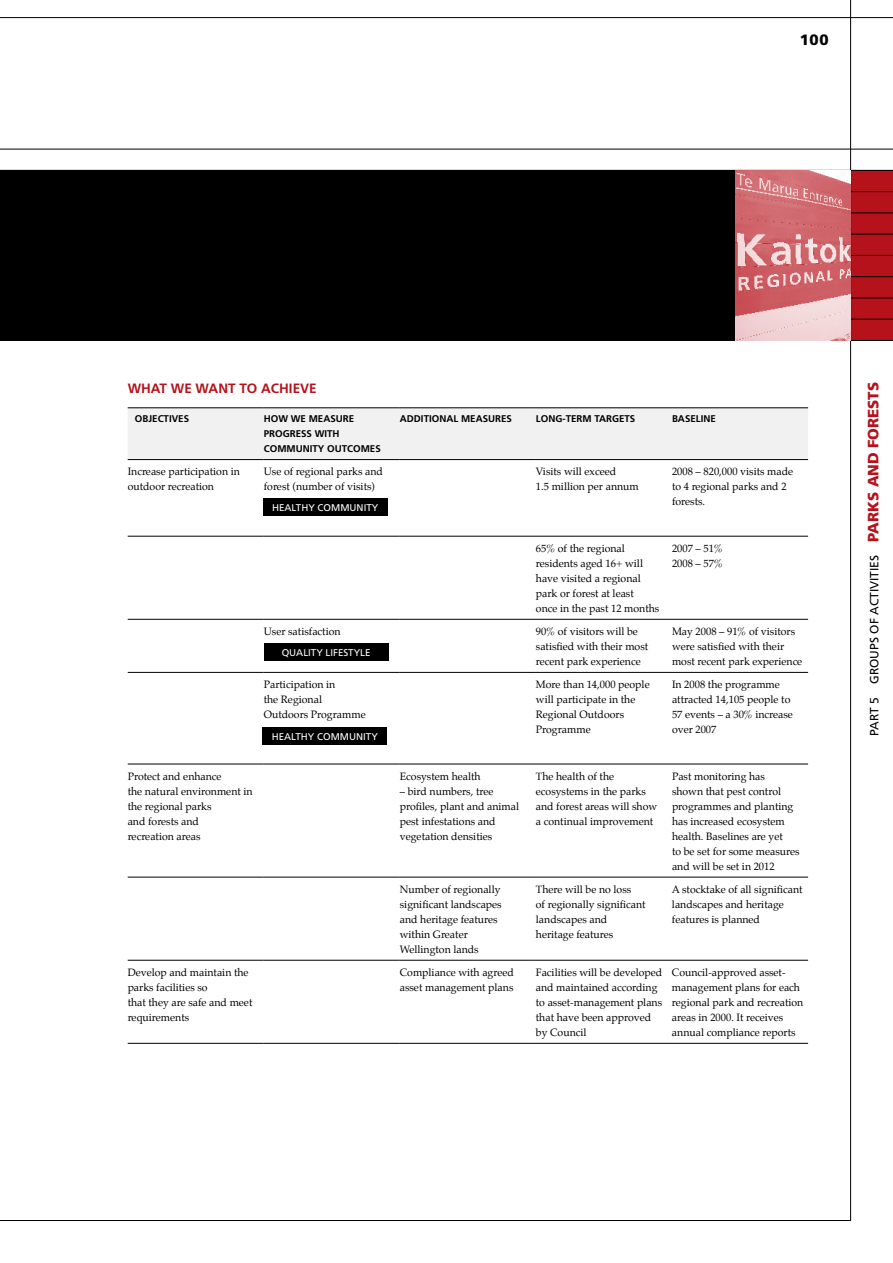
<style>
.page{position:relative;width:893px;height:1263px;background:#fff}
.page>*{position:absolute;margin:0;border:0;box-sizing:border-box;transform-origin:0 0}
.t1{font:900 15px "Frutiger";color:#000}
.t2{font:700 13.5px "Frutiger";color:#b5121b}
.t3{font:12px "Frutiger";color:#000}
.t4{font:10.5px/15px "Palatino";color:#000}
.t5{font:700 9.75px/15px "Frutiger";color:#000}
.t6{font:9.75px "Frutiger";color:#fff}
.s1{font-weight:900;font-size:15px;color:#b5121b}
</style>
<div class="page">
<div style="left:128px;top:408px;width:680px;height:51px;background:#f1f1f2"></div>
<hr style="left:128px;top:459px;width:136px;height:1px;background:#000">
<hr style="left:264px;top:459px;width:136px;height:1px;background:#000">
<hr style="left:400px;top:459px;width:136px;height:1px;background:#000">
<hr style="left:536px;top:459px;width:136px;height:1px;background:#000">
<hr style="left:672px;top:459px;width:136px;height:1px;background:#000">
<hr style="left:128px;top:536px;width:136px;height:1px;background:#000">
<hr style="left:264px;top:536px;width:136px;height:1px;background:#000">
<hr style="left:400px;top:536px;width:136px;height:1px;background:#000">
<hr style="left:536px;top:536px;width:136px;height:1px;background:#000">
<hr style="left:672px;top:536px;width:136px;height:1px;background:#000">
<hr style="left:128px;top:619px;width:136px;height:1px;background:#000">
<hr style="left:264px;top:619px;width:136px;height:1px;background:#000">
<hr style="left:400px;top:619px;width:136px;height:1px;background:#000">
<hr style="left:536px;top:619px;width:136px;height:1px;background:#000">
<hr style="left:672px;top:619px;width:136px;height:1px;background:#000">
<hr style="left:128px;top:672px;width:136px;height:1px;background:#000">
<hr style="left:264px;top:672px;width:136px;height:1px;background:#000">
<hr style="left:400px;top:672px;width:136px;height:1px;background:#000">
<hr style="left:536px;top:672px;width:136px;height:1px;background:#000">
<hr style="left:672px;top:672px;width:136px;height:1px;background:#000">
<hr style="left:128px;top:764px;width:136px;height:1px;background:#000">
<hr style="left:264px;top:764px;width:136px;height:1px;background:#000">
<hr style="left:400px;top:764px;width:136px;height:1px;background:#000">
<hr style="left:536px;top:764px;width:136px;height:1px;background:#000">
<hr style="left:672px;top:764px;width:136px;height:1px;background:#000">
<hr style="left:128px;top:877px;width:136px;height:1px;background:#000">
<hr style="left:264px;top:877px;width:136px;height:1px;background:#000">
<hr style="left:400px;top:877px;width:136px;height:1px;background:#000">
<hr style="left:536px;top:877px;width:136px;height:1px;background:#000">
<hr style="left:672px;top:877px;width:136px;height:1px;background:#000">
<hr style="left:128px;top:960px;width:136px;height:1px;background:#000">
<hr style="left:264px;top:960px;width:136px;height:1px;background:#000">
<hr style="left:400px;top:960px;width:136px;height:1px;background:#000">
<hr style="left:536px;top:960px;width:136px;height:1px;background:#000">
<hr style="left:672px;top:960px;width:136px;height:1px;background:#000">
<hr style="left:128px;top:1043px;width:136px;height:1px;background:#000">
<hr style="left:264px;top:1043px;width:136px;height:1px;background:#000">
<hr style="left:400px;top:1043px;width:136px;height:1px;background:#000">
<hr style="left:536px;top:1043px;width:136px;height:1px;background:#000">
<hr style="left:672px;top:1043px;width:136px;height:1px;background:#000">
<hr style="left:128px;top:407px;width:136px;height:1px;background:#000">
<hr style="left:264px;top:407px;width:136px;height:1px;background:#000">
<hr style="left:400px;top:407px;width:136px;height:1px;background:#000">
<hr style="left:536px;top:407px;width:136px;height:1px;background:#000">
<hr style="left:672px;top:407px;width:136px;height:1px;background:#000">
<div style="left:263px;top:499px;width:124px;height:17px;background:#000"></div>
<div style="left:263px;top:727px;width:124px;height:17px;background:#000"></div>
<div style="left:264px;top:643px;width:124px;height:17px;background:#000"></div>
<div style="left:0;top:170px;width:850px;height:170px;background:#000"></div>
<div style="left:850px;top:170px;width:43px;height:170px;background:#b5121b"></div>
<hr style="left:849px;top:191px;width:44px;height:1px;background:#000">
<hr style="left:849px;top:213px;width:44px;height:1px;background:#000">
<hr style="left:849px;top:234px;width:44px;height:1px;background:#000">
<hr style="left:849px;top:255px;width:44px;height:1px;background:#000">
<hr style="left:850px;top:276px;width:43px;height:1px;background:#000">
<hr style="left:850px;top:298px;width:43px;height:1px;background:#000">
<hr style="left:850px;top:319px;width:43px;height:1px;background:#000">
<hr style="left:0;top:149px;width:893px;height:1px;background:#000">
<hr style="left:0;top:17px;width:893px;height:1px;background:#000">
<hr style="left:0;top:170px;width:893px;height:1px;background:#000">
<hr style="left:850px;top:0;width:1px;height:1221px;background:#000">
<hr style="left:0;top:340px;width:893px;height:1px;background:#000">
<hr style="left:0;top:1220px;width:851px;height:1px;background:#000">
<img style="left:735px;top:170px;width:115px;height:171px">
<h1 class="t1" style="left:800px;top:31px;width:31px">100</h1>
<p class="t2" style="left:128px;top:380px;width:190px">WHAT WE WANT TO ACHIEVE</p>
<p class="t5" style="left:135px;top:411px;width:56px">OBJECTIVES</p>
<p class="t5" style="left:264px;top:411px;width:119px">HOW WE MEASURE<br>PROGRESS WITH<br>COMMUNITY OUTCOMES</p>
<p class="t5" style="left:400px;top:411px;width:114px">ADDITIONAL M EASURES</p>
<p class="t5" style="left:536px;top:411px;width:101px">LONG-TERM TARGETS</p>
<p class="t5" style="left:672px;top:411px;width:45px">BASELINE</p>
<p class="t4" style="left:128px;top:464px;width:114px">Increase participation in outdoor recreation</p>
<p class="t4" style="left:264px;top:464px;width:121px">Use of regional parks and forest (number of visits)</p>
<p class="t4" style="left:536px;top:464px;width:104px">Visits will exceed<br>1.5 million per annum</p>
<p class="t4" style="left:672px;top:464px;width:123px">2008 – 820,000 visits made to 4 regional parks and 2 forests.</p>
<p class="t4" style="left:536px;top:541px;width:125px">65% of the regional residents aged 16+ will have visited a regional park or forest at least<br>once in the past 12 months</p>
<p class="t4" style="left:672px;top:541px;width:52px">2007 – 51%<br>2008 – 57%</p>
<p class="t4" style="left:264px;top:624px;width:78px">User satisfaction</p>
<p class="t4" style="left:536px;top:624px;width:114px">90% of visitors will be satisfied with their most recent park experience</p>
<p class="t4" style="left:672px;top:624px;width:132px">May 2008 – 91% of visitors were satisfied with their most recent park experience</p>
<p class="t4" style="left:264px;top:677px;width:103px">Participation in<br>the Regional<br>Outdoors Programme</p>
<p class="t4" style="left:536px;top:677px;width:115px">More than 14,000 people will participate in the<br>Regional Outdoors<br>Programme</p>
<p class="t4" style="left:672px;top:677px;width:122px">In 2008 the programme attracted 14,105 people to<br>57 events – a 30% increase over 2007</p>
<p class="t4" style="left:128px;top:769px;width:126px">Protect and enhance<br>the natural environment in the regional parks<br>and forests and<br>recreation areas</p>
<p class="t4" style="left:400px;top:769px;width:82px">Ecosystem health</p>
<p class="t6" style="left:272px;top:502px;width:107px">HEALTHY COMMUNITY</p>
<p class="t6" style="left:282px;top:646px;width:90px">QUALITY LIFESTYLE</p>
<p class="t6" style="left:272px;top:730px;width:107px">HEALTHY COMMUNITY</p>
<p class="t4" style="left:536px;top:769px;width:123px">The health of the ecosystems in the parks and forest areas will show a continual improvement</p>
<p class="t4" style="left:672px;top:769px;width:129px">Past monitoring has<br>shown that pest control programmes and planting has increased ecosystem health. Baselines are yet<br>to be set for some measures and will be set in 2012</p>
<p class="t4" style="left:400px;top:784px;width:121px">– bird numbers, tree profiles, plant and animal pest infestations and vegetation densities</p>
<p class="t4" style="left:400px;top:882px;width:103px">Number of regionally significant landscapes and heritage features within Greater<br>Wellington lands</p>
<p class="t4" style="left:536px;top:882px;width:111px">There will be no loss<br>of regionally significant landscapes and heritage features</p>
<p class="t4" style="left:672px;top:882px;width:132px">A stocktake of all significant landscapes and heritage features is planned</p>
<p class="t4" style="left:128px;top:965px;width:126px">Develop and maintain the parks facilities so<br>that they are safe and meet requirements</p>
<p class="t4" style="left:400px;top:965px;width:116px">Compliance with agreed asset management plans</p>
<p class="t4" style="left:536px;top:965px;width:128px">Facilities will be developed and maintained according to asset-management plans that have been approved by Council</p>
<p class="t4" style="left:672px;top:965px;width:133px">Council-approved asset&shy;management plans for each regional park and recreation areas in 2000. It receives annual compliance reports</p>
<p class="t3" style="left:867px;top:736px;width:354px;rotate:-90deg">PART 5 GROUPS OF ACTIVITIES <span class="s1">PARKS AND FORESTS</span></p>
</div>
